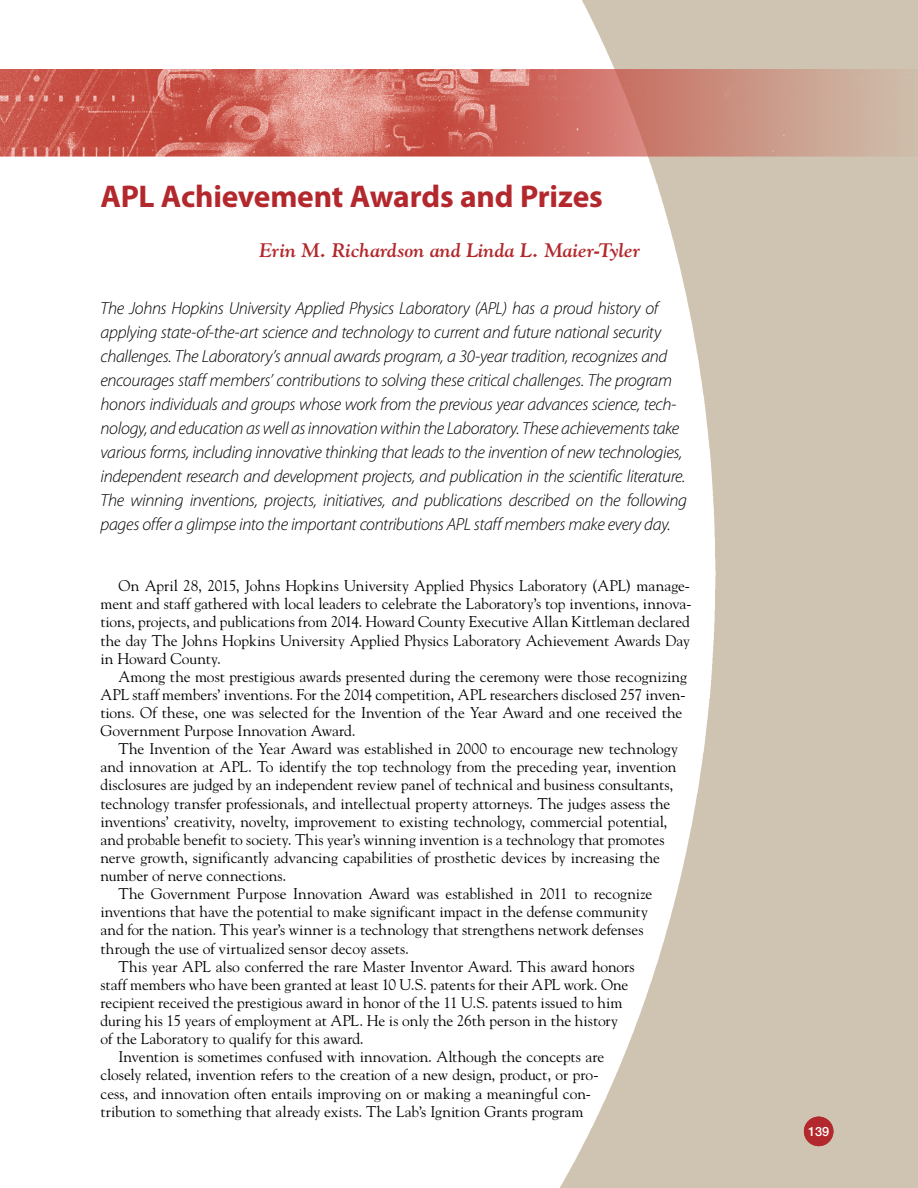
<style>
.page{position:relative;width:918px;height:1188px;background:#fff}
.page>*{position:absolute;margin:0;border:0;box-sizing:border-box;transform-origin:0 0}
.AwardTitle{font:700 31.5px "Myriad Pro";letter-spacing:-.01em;color:#b3282d}
.AwardAuthors{font:italic 700 19.5px "Hopkins Goudy";color:#b3282d}
.Abstract{font:italic 300 17.7px/24px "Myriad Pro";letter-spacing:-.02em;color:#000}
.Body{font:15.45px/18.1px "Hopkins Goudy";letter-spacing:-.005em;color:#000}
.t1{font:500 12.75px "Helvetica Neue LT Std";color:#fff}
</style>
<div class="page">
<img style="left:0;top:0;width:918px;height:1188px">
<div style="left:804px;top:1117px;width:29px;height:29px;background:#b3282d;border-radius:50%"></div>
<p class="AwardTitle" style="left:100px;top:176px;width:504px">APL Achievement Awards and Prizes</p>
<p class="AwardAuthors" style="left:259px;top:238px;width:383px">Erin M. Richardson and Linda L. Maier-Tyler</p>
<p class="Abstract" style="left:100px;top:296px;width:588px">The Johns Hopkins University Applied Physics Laboratory (APL) has a proud history of applying state-of-the-art science and technology to current and future national security challenges. The Laboratory’s annual awards program, a 30-year tradition, recognizes and encourages staff members’ contributions to solving these critical challenges. The program honors individuals and groups whose work from the previous year advances science, tech&shy;nology, and education as well as innovation within the Laboratory. These achievements take various forms, including innovative thinking that leads to the invention of new technologies, independent research and development projects, and publication in the scientific literature.<br>The winning inventions, projects, initiatives, and publications described on the following pages offer a glimpse into the important contributions APL staff members make every day.</p>
<p class="Body" style="left:100px;top:577px;width:593px;text-align:justify;text-indent:18px">On April 28, 2015, Johns Hopkins University Applied Physics Laboratory (APL) manage&shy;ment and staff gathered with local leaders to celebrate the Laboratory’s top inventions, innova&shy;tions, projects, and publications from 2014. Howard County Executive Allan Kittleman declared the day The Johns Hopkins University Applied Physics Laboratory Achievement Awards Day in Howard County.</p>
<p class="Body" style="left:100px;top:667px;width:588px;text-indent:18px">Among the most prestigious awards presented during the ceremony were those recognizing APL staff members’ inventions. For the 2014 competition, APL researchers disclosed 257 inven&shy;tions. Of these, one was selected for the Invention of the Year Award and one received the Government Purpose Innovation Award.</p>
<p class="Body" style="left:100px;top:740px;width:579px;text-indent:18px">The Invention of the Year Award was established in 2000 to encourage new technology and innovation at APL. To identify the top technology from the preceding year, invention disclosures are judged by an independent review panel of technical and business consultants, technology transfer professionals, and intellectual property attorneys. The judges assess the inventions’ creativity, novelty, improvement to existing technology, commercial potential, and probable benefit to society. This year’s winning invention is a technology that promotes nerve growth, significantly advancing capabilities of prosthetic devices by increasing the number of nerve connections.</p>
<p class="Body" style="left:100px;top:885px;width:553px;text-indent:18px">The Government Purpose Innovation Award was established in 2011 to recognize inventions that have the potential to make significant impact in the defense community and for the nation. This year’s winner is a technology that strengthens network defenses through the use of virtualized sensor decoy assets.</p>
<p class="Body" style="left:100px;top:957px;width:536px;text-indent:18px">This year APL also conferred the rare Master Inventor Award. This award honors staff members who have been granted at least 10 U.S. patents for their APL work. One recipient received the prestigious award in honor of the 11 U.S. patents issued to him during his 15 years of employment at APL. He is only the 26th person in the history<br>of the Laboratory to qualify for this award.</p>
<p class="Body" style="left:100px;top:1048px;width:505px;text-indent:18px">Invention is sometimes confused with innovation. Although the concepts are closely related, invention refers to the creation of a new design, product, or pro&shy;cess, and innovation often entails improving on or making a meaningful con&shy;tribution to something that already exists. The Lab’s Ignition Grants program</p>
<p class="t1" style="left:808px;top:1124px;width:23px">139</p>
</div>
